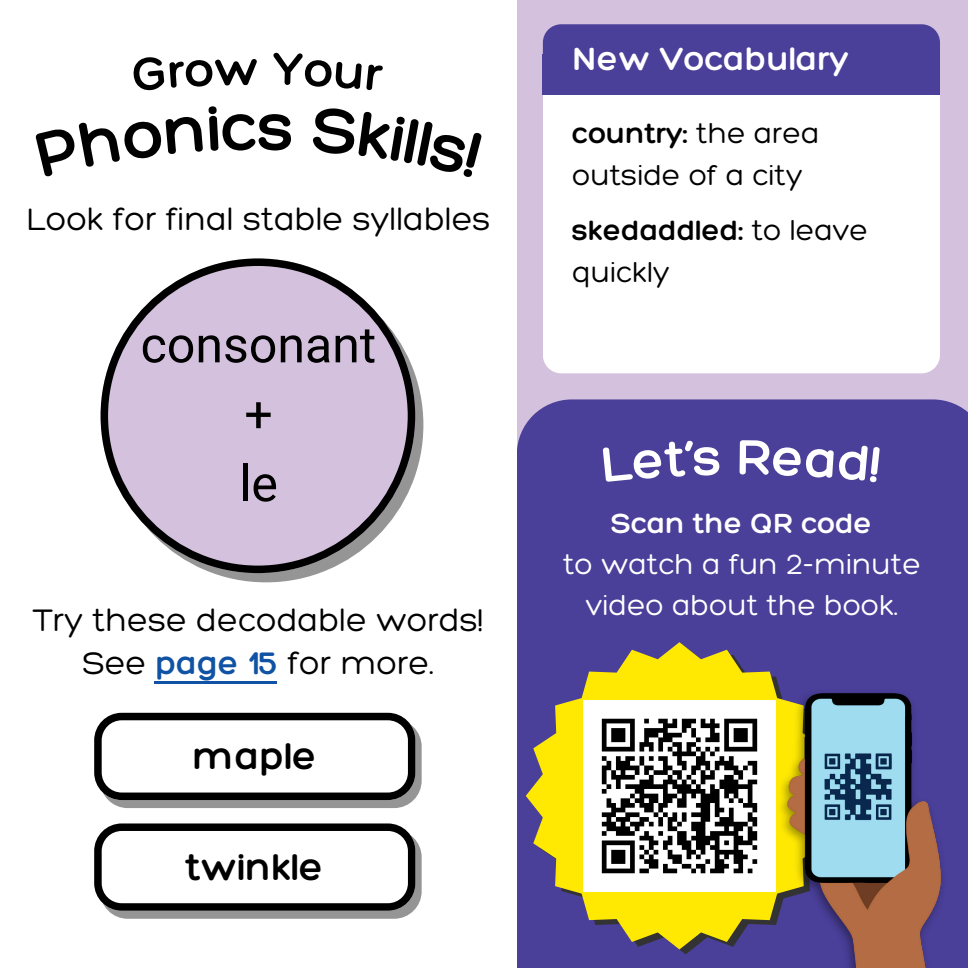
<style>
.page{position:relative;width:968px;height:968px;background:#fff}
.page>*{position:absolute;margin:0;border:0;box-sizing:border-box;transform-origin:0 0}
.t1{font:50px/69.5px "Roboto";color:#000;text-align:center}
.t2{font:300 40px "Hero";color:#000}
.t3{font:300 35px "Hero";color:#fff}
.t4{font:300 33.75px/43.2px "Hero";color:#000;text-align:center}
.t5{font:300 30px/41.8px "Hero";color:#000}
.t6{font:300 30px/41.2px "Hero";color:#fff;text-align:center}
.t7{font:300 30px "Hero";color:#fff}
.s1{color:#1052a4}
.s2{font-style:inherit}
</style>
<div class="page">
<svg style="left:101px;top:258px;width:314px;height:315px"></svg>
<div style="left:517px;top:0;width:451px;height:968px;background:#d4c1dd"></div>
<div style="left:517px;top:399px;width:451px;height:569px;background:#4a3f99"></div>
<svg style="left:526px;top:642px;width:307px;height:307px;background:#aa9a46"></svg>
<img style="left:583px;top:700px;width:190px;height:191px">
<img style="left:773px;top:672px;width:177px;height:296px">
<div style="left:543px;top:95px;width:396px;height:278px;background:#fff"></div>
<div style="left:543px;top:24px;width:396px;height:31px;background:#4a3f99"></div>
<div style="left:543px;top:55px;width:397px;height:40px;background:#4a3f99"></div>
<div style="left:100px;top:719px;width:321px;height:89px;background:#959595;border-radius:27px"></div>
<svg style="left:94px;top:712px;width:321px;height:88px;background:#cbcbcb"></svg>
<div style="left:100px;top:829px;width:321px;height:89px;background:#959595;border-radius:27px"></div>
<svg style="left:94px;top:823px;width:321px;height:87px;background:#cdcdcd"></svg>
<hr style="left:154px;top:681px;width:123px;height:3px;background:#1052a4">
<div style="left:602px;top:440px;width:117px;height:42px;background:#4a3f99"></div>
<div style="left:739px;top:440px;width:141px;height:42px;background:#4a3f99"></div>
<p class="t4" style="left:26px;top:197px;width:466px">Look for final stable syllables</p>
<h1 class="t1" style="left:141px;top:310px;width:237px">consonant +<br>le</h1>
<p class="t4" style="left:33px;top:597px;width:452px">Try these decodable words!<br>See <span class="s1">page 15</span> for more.</p>
<p class="t2" style="left:192px;top:731px;width:126px">maple</p>
<p class="t2" style="left:186px;top:842px;width:140px">twinkle</p>
<p class="t3" style="left:573px;top:37px;width:278px">New Vocabulary</p>
<p class="t5" style="left:572px;top:112px;width:249px"><span class="s2">country:</span> the area outside of a city</p>
<p class="t5" style="left:572px;top:209px;width:297px"><span class="s2">skedaddled:</span> to leave quickly</p>
<p class="t7" style="left:611px;top:504px;width:262px">Scan the QR code</p>
<p class="t6" style="left:563px;top:543px;width:359px">to watch a fun 2-minute video about the book.</p>
</div>
